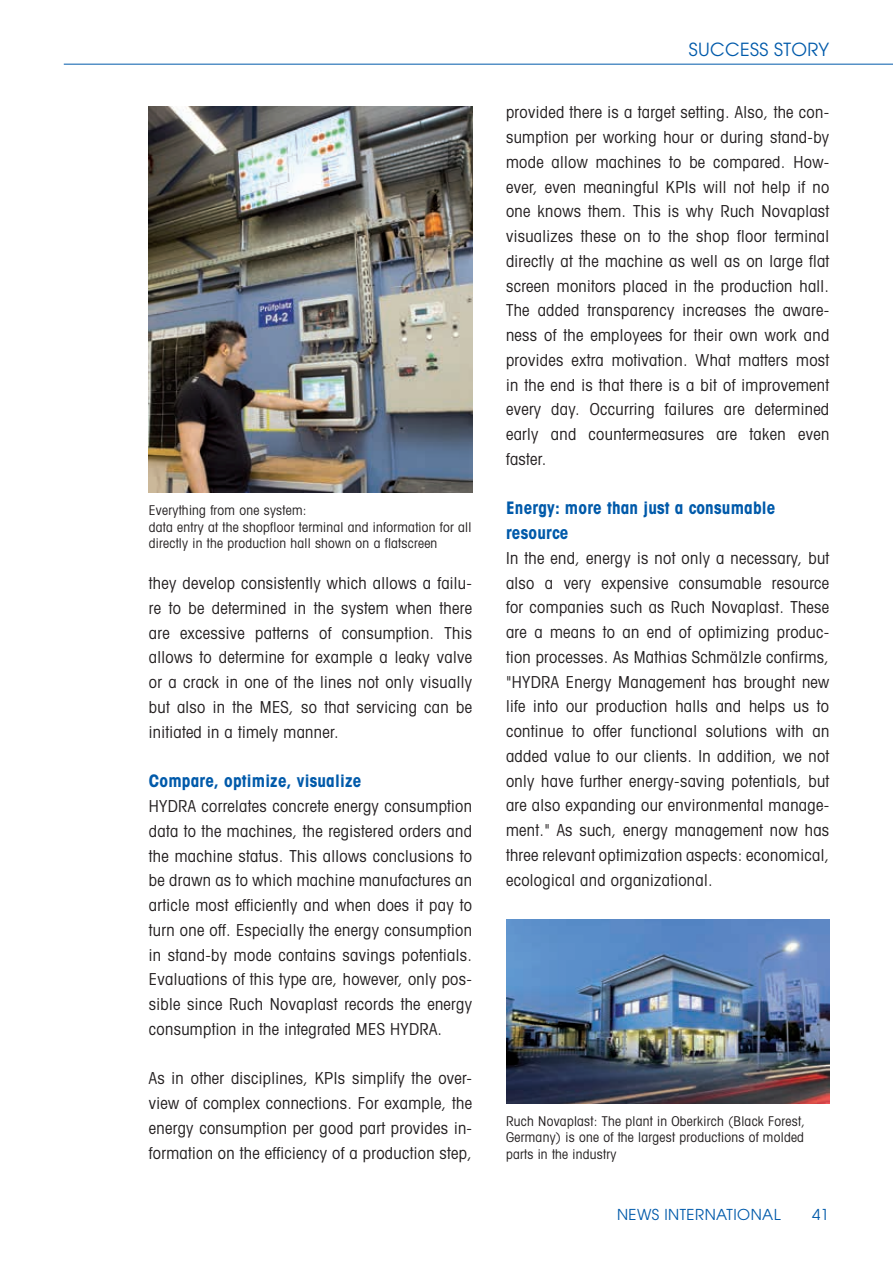
<style>
.page{position:relative;width:893px;height:1263px;background:#fff}
.page>*{position:absolute;margin:0;border:0;box-sizing:border-box;transform-origin:0 0}
.t1{font:18px "Avant Garde";letter-spacing:.02em;color:#015aaa}
.t2{font:700 condensed 17.25px/24.8px "Avant Garde";letter-spacing:.01em;color:#015aaa}
.t3{font:condensed 16.5px/24.8px "Avant Garde";letter-spacing:.02em;color:#231f20;text-align:justify}
.t4{font:15px "Avant Garde";letter-spacing:.03em;color:#015aaa}
.t5{font:condensed 13.5px/16.5px "Avant Garde";letter-spacing:.02em;color:#231f20}
</style>
<div class="page">
<hr style="left:64px;top:64px;width:829px;height:1px;background:#015aaa">
<img style="left:149px;top:106px;width:323px;height:387px">
<img style="left:506px;top:919px;width:323px;height:185px">
<p class="t5" style="left:149px;top:502px;width:324px">Everything from one system:<br>data entry at the shopfloor terminal and information for all directly in the production hall shown on a flatscreen</p>
<p class="t3" style="left:149px;top:570px;width:325px">they develop consistently which allows a failu&shy;re to be determined in the system when there are excessive patterns of consumption. This allows to determine for example a leaky valve or a crack in one of the lines not only visually but also in the MES, so that servicing can be initiated in a timely manner.</p>
<p class="t2" style="left:149px;top:768px;width:214px">Compare, optimize, visualize</p>
<p class="t3" style="left:149px;top:793px;width:325px">HYDRA correlates concrete energy consumption data to the machines, the registered orders and the machine status. This allows conclusions to be drawn as to which machine manufactures an article most efficiently and when does it pay to turn one off. Especially the energy consumption in stand-by mode contains savings potentials.<br>Evaluations of this type are, however, only pos&shy;sible since Ruch Novaplast records the energy consumption in the integrated MES HYDRA.</p>
<p class="t3" style="left:149px;top:1065px;width:325px">As in other disciplines, KPIs simplify the over&shy;view of complex connections. For example, the energy consumption per good part provides in&shy;formation on the efficiency of a production step,</p>
<p class="t1" style="left:689px;top:39px;width:142px">SUCCESS STORY</p>
<p class="t3" style="left:506px;top:100px;width:325px">provided there is a target setting. Also, the con&shy;sumption per working hour or during stand-by mode allow machines to be compared. How&shy;ever, even meaningful KPIs will not help if no one knows them. This is why Ruch Novaplast visualizes these on to the shop floor terminal directly at the machine as well as on large flat screen monitors placed in the production hall.<br>The added transparency increases the aware&shy;ness of the employees for their own work and provides extra motivation. What matters most in the end is that there is a bit of improvement every day. Occurring failures are determined early and countermeasures are taken even faster.</p>
<p class="t2" style="left:506px;top:495px;width:271px">Energy: more than just a consumable resource</p>
<p class="t3" style="left:506px;top:545px;width:325px">In the end, energy is not only a necessary, but also a very expensive consumable resource for companies such as Ruch Novaplast. These are a means to an end of optimizing produc&shy;tion processes. As Mathias Schmälzle confirms, "HYDRA Energy Management has brought new life into our production halls and helps us to continue to offer functional solutions with an added value to our clients. In addition, we not only have further energy-saving potentials, but are also expanding our environmental manage&shy;ment." As such, energy management now has three relevant optimization aspects: economical, ecological and organizational.</p>
<p class="t5" style="left:506px;top:1112px;width:300px;text-align:justify">Ruch Novaplast: The plant in Oberkirch (Black Forest, Germany) is one of the largest productions of molded parts in the industry</p>
<p class="t4" style="left:617px;top:1206px;width:165px">NEWS INTERNATIONAL</p>
<p class="t4" style="left:812px;top:1206px;width:19px">41</p>
</div>
